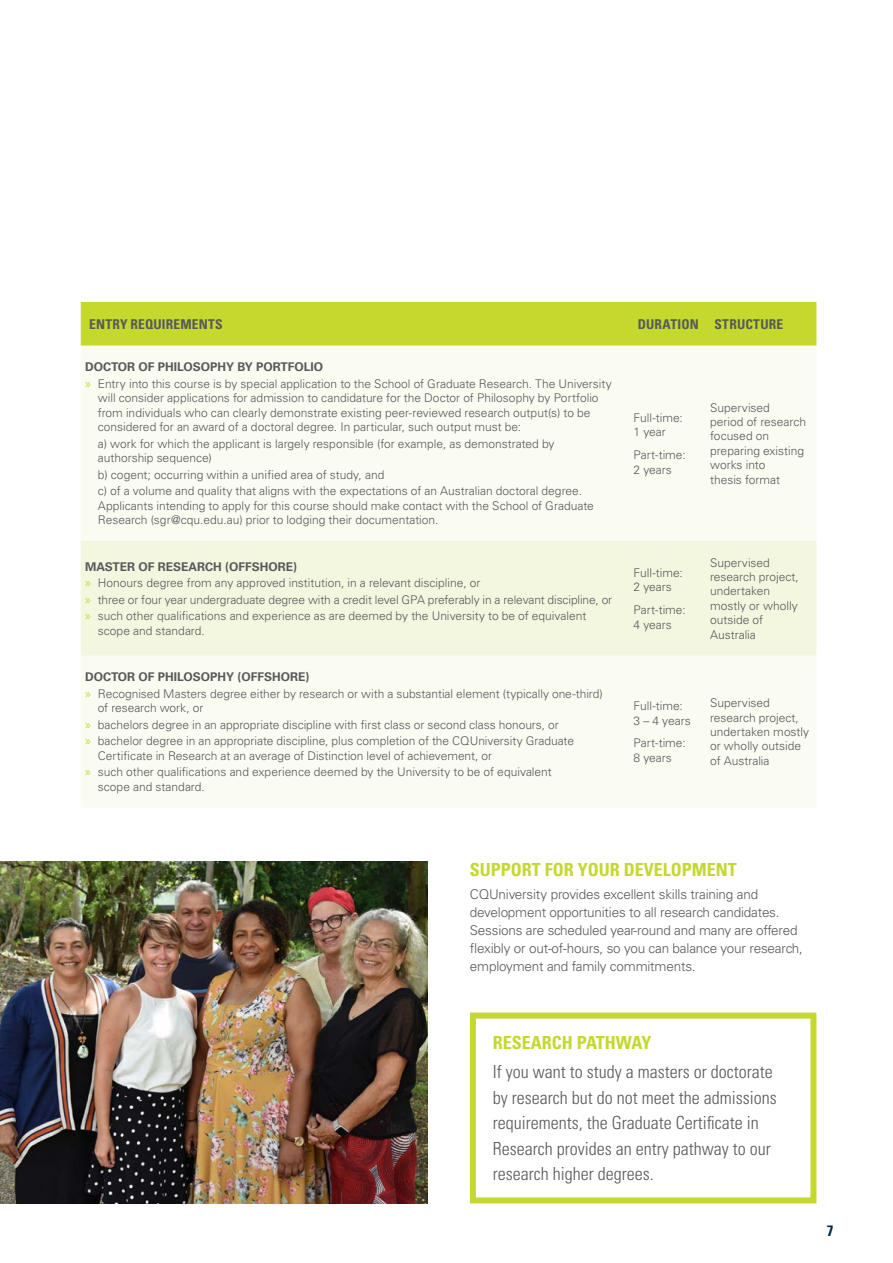
<style>
.page{position:relative;width:893px;height:1263px;background:#fff}
.page>*{position:absolute;margin:0;border:0;box-sizing:border-box;transform-origin:0 0}
.t1{font:300 condensed 18px/25.5px "Univers LT Std";color:#58595b}
.t2{font:700 condensed 18px "Univers LT Std";color:#c4d82e}
.t3{font:700 condensed 15px "Univers LT Std";color:#002a4e}
.t4{font:300 13.5px/18px "Univers LT Std";letter-spacing:-.015em;color:#58595b}
.t5{font:700 condensed 13.5px "Univers LT Std";letter-spacing:.01em;color:#58595b}
.t6{font:300 12px/14.4px "Univers LT Std";color:#58595b}
.s1{font-weight:700}
.s2{font-family:"Myriad Pro";font-weight:400;font-size:13.5px;color:#c4d82e}
</style>
<div class="page">
<div style="left:81px;top:302px;width:735px;height:44px;background:#c4d82e"></div>
<div style="left:81px;top:346px;width:735px;height:461px;background:#fafcf2"></div>
<div style="left:81px;top:541px;width:735px;height:115px;background:#f4f7e0"></div>
<div style="left:470px;top:1013px;width:346px;height:190px;border:6px solid #c4d82e"></div>
<img style="left:0;top:861px;width:427px;height:342px">
<p class="t5" style="left:89px;top:316px;width:135px">ENTRY REQUIREMENTS</p>
<p class="t5" style="left:638px;top:316px;width:147px">DURATION STRUCTURE</p>
<p class="t6" style="left:85px;top:359px;width:528px;line-height:16.5px"><span class="s1">DOCTOR OF PHILOSOPHY BY PORTFOLIO<br></span><span class="s2">»</span> Entry into this course is by special application to the School of Graduate Research. The University</p>
<p class="t6" style="left:98px;top:391px;width:502px">will consider applications for admission to candidature for the Doctor of Philosophy by Portfolio from individuals who can clearly demonstrate existing peer-reviewed research output(s) to be considered for an award of a doctoral degree. In particular, such output must be:</p>
<p class="t6" style="left:98px;top:436px;width:458px">a) work for which the applicant is largely responsible (for example, as demonstrated by authorship sequence)</p>
<p class="t6" style="left:98px;top:466px;width:486px;line-height:16.5px">b) cogent; occurring within a unified area of study, and<br>c) of a volume and quality that aligns with the expectations of an Australian doctoral degree.</p>
<p class="t6" style="left:98px;top:498px;width:497px">Applicants intending to apply for this course should make contact with the School of Graduate<br>Research (sgr@cqu.edu.au) prior to lodging their documentation.</p>
<p class="t6" style="left:710px;top:400px;width:97px">Supervised period of research focused on preparing existing works into<br>thesis format</p>
<p class="t6" style="left:634px;top:410px;width:51px">Full-time:<br>1 year</p>
<p class="t6" style="left:634px;top:448px;width:54px">Part-time:<br>2 years</p>
<p class="t6" style="left:85px;top:558px;width:529px;line-height:16.5px"><span class="s1">MASTER OF RESEARCH (OFFSHORE)<br></span><span class="s2">»</span> Honours degree from any approved institution, in a relevant discipline, or<br><span class="s2">»</span> three or four year undergraduate degree with a credit level GPA preferably in a relevant discipline, or <span class="s2">»</span> such other qualifications and experience as are deemed by the University to be of equivalent</p>
<p class="t6" style="left:98px;top:623px;width:109px">scope and standard.</p>
<p class="t6" style="left:85px;top:669px;width:519px;line-height:16.5px"><span class="s1">DOCTOR OF PHILOSOPHY (OFFSHORE)<br></span><span class="s2">»</span> Recognised Masters degree either by research or with a substantial element (typically one-third)</p>
<p class="t6" style="left:85px;top:700px;width:490px;line-height:16.5px;text-indent:13px">of research work, or<br><span class="s2">»</span> bachelors degree in an appropriate discipline with first class or second class honours, or<br><span class="s2">»</span> bachelor degree in an appropriate discipline, plus completion of the CQUniversity Graduate</p>
<p class="t6" style="left:85px;top:747px;width:468px;line-height:16.5px;text-indent:13px">Certificate in Research at an average of Distinction level of achievement, or<br><span class="s2">»</span> such other qualifications and experience deemed by the University to be of equivalent</p>
<p class="t6" style="left:98px;top:779px;width:109px">scope and standard.</p>
<p class="t6" style="left:634px;top:565px;width:51px">Full-time:<br>2 years</p>
<p class="t6" style="left:634px;top:603px;width:54px">Part-time:<br>4 years</p>
<p class="t6" style="left:710px;top:555px;width:90px">Supervised research project, undertaken mostly or wholly outside of<br>Australia</p>
<p class="t6" style="left:634px;top:699px;width:59px">Full-time:<br>3 – 4 years</p>
<p class="t6" style="left:634px;top:736px;width:54px">Part-time:<br>8 years</p>
<p class="t6" style="left:710px;top:696px;width:101px">Supervised research project, undertaken mostly or wholly outside of Australia</p>
<h1 class="t2" style="left:470px;top:859px;width:269px">SUPPORT FOR YOUR DEVELOPMENT</h1>
<p class="t4" style="left:470px;top:885px;width:334px">CQUniversity provides excellent skills training and development opportunities to all research candidates.<br>Sessions are scheduled year-round and many are offered flexibly or out-of-hours, so you can balance your research, employment and family commitments.</p>
<h1 class="t2" style="left:493px;top:1031px;width:160px">RESEARCH PATHWAY</h1>
<h1 class="t1" style="left:493px;top:1059px;width:285px">If you want to study a masters or doctorate by research but do not meet the admissions requirements, the Graduate Certificate in Research provides an entry pathway to our research higher degrees.</h1>
<p class="t3" style="left:827px;top:1221px;width:8px">7</p>
</div>
